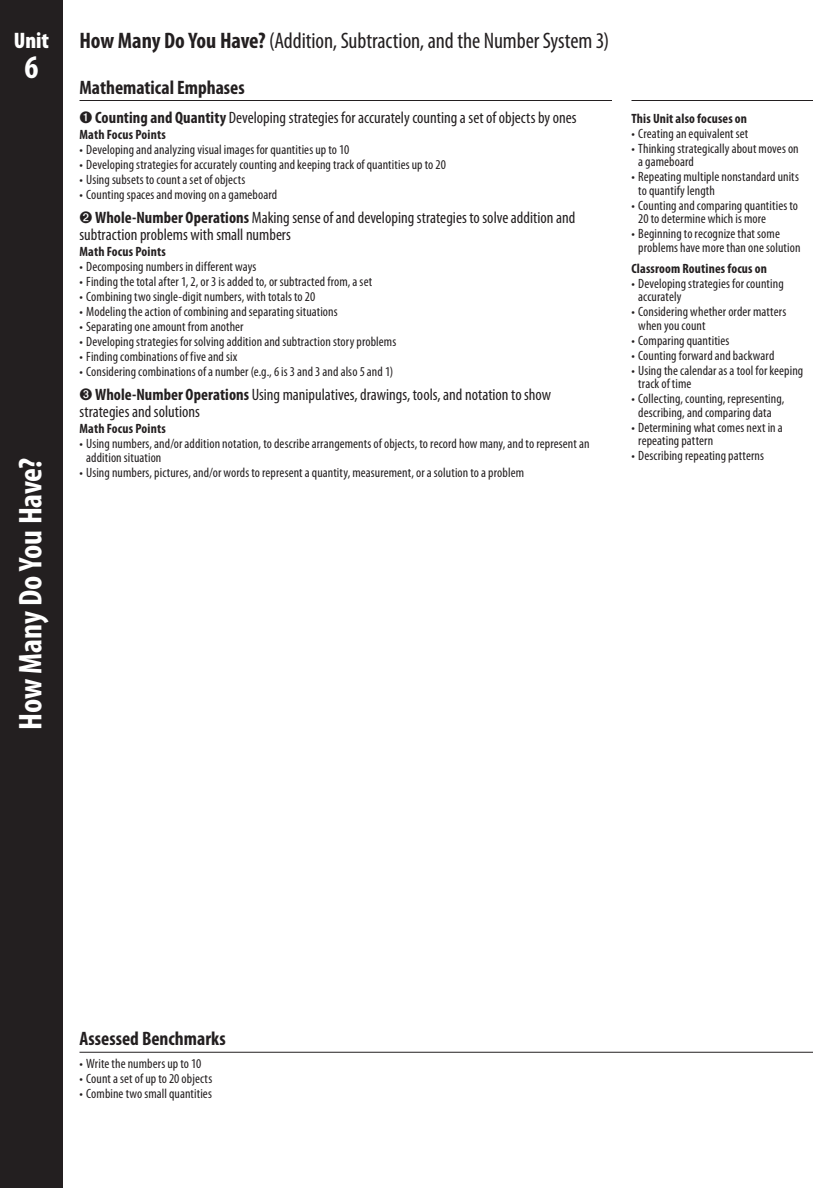
<style>
.page{position:relative;width:837px;height:1188px;background:#fff}
.page>*{position:absolute;margin:0;border:0;box-sizing:border-box;transform-origin:0 0}
.t1{font:700 condensed 33px "Myriad Pro";letter-spacing:-.01em;color:#fff}
.t2{font:condensed 22.5px "Myriad Pro";letter-spacing:-.005em;color:#231f20}
.t3{font:900 condensed 22.5px "Myriad Pro";color:#fff}
.t4{font:700 condensed 19.5px "Myriad Pro";color:#231f20}
.t5{font:condensed 16.5px/16.5px "Myriad Pro";color:#231f20}
.t6{font:condensed 13.5px/13.5px "Myriad Pro";letter-spacing:.005em;color:#231f20}
.t7{font:700 condensed 13.5px "Myriad Pro";letter-spacing:.01em;color:#231f20}
.s1{font-weight:700}
</style>
<div class="page">
<div style="left:0;top:0;width:63px;height:1188px;background:#231f20"></div>
<hr style="left:80px;top:100px;width:532px;height:1px;background:#231f20">
<hr style="left:632px;top:100px;width:181px;height:1px;background:#231f20">
<hr style="left:80px;top:1052px;width:733px;height:1px;background:#231f20">
<h2 class="t3" style="left:14px;top:26px;width:37px">Unit</h2>
<h1 class="t1" style="left:24px;top:47px;width:16px">6</h1>
<h1 class="t1" style="left:10px;top:730px;width:274px;rotate:-90deg">How Many Do You Have?</h1>
<h2 class="t2" style="left:80px;top:27px;width:531px"><span class="s1">How Many Do You Have?</span> (Addition, Subtraction, and the Number System 3)</h2>
<h3 class="t4" style="left:80px;top:75px;width:167px">Mathematical Emphases</h3>
<p class="t5" style="left:80px;top:109px;width:499px">➊ <span class="s1">Counting and Quantity</span> Developing strategies for accurately counting a set of objects by ones</p>
<p class="t7" style="left:80px;top:126px;width:88px">Math Focus Points</p>
<p class="t6" style="left:80px;top:143px;width:271px">• Developing and analyzing visual images for quantities up to 10</p>
<p class="t6" style="left:80px;top:158px;width:368px">• Developing strategies for accurately counting and keeping track of quantities up to 20</p>
<p class="t6" style="left:80px;top:173px;width:167px">• Using subsets to count a set of objects</p>
<p class="t6" style="left:80px;top:188px;width:199px">• Counting spaces and moving on a gameboard</p>
<p class="t5" style="left:80px;top:209px;width:497px">➋ <span class="s1">Whole-Number Operations</span> Making sense of and developing strategies to solve addition and subtraction problems with small numbers</p>
<p class="t7" style="left:80px;top:243px;width:88px">Math Focus Points</p>
<p class="t6" style="left:80px;top:260px;width:178px">• Decomposing numbers in different ways</p>
<p class="t6" style="left:80px;top:275px;width:294px">• Finding the total after 1, 2, or 3 is added to, or subtracted from, a set</p>
<p class="t6" style="left:80px;top:290px;width:237px">• Combining two single-digit numbers, with totals to 20</p>
<p class="t6" style="left:80px;top:305px;width:260px">• Modeling the action of combining and separating situations</p>
<p class="t6" style="left:80px;top:320px;width:166px">• Separating one amount from another</p>
<p class="t6" style="left:80px;top:335px;width:318px">• Developing strategies for solving addition and subtraction story problems</p>
<p class="t6" style="left:80px;top:350px;width:159px">• Finding combinations of five and six</p>
<p class="t6" style="left:80px;top:365px;width:315px">• Considering combinations of a number (e.g., 6 is 3 and 3 and also 5 and 1)</p>
<p class="t5" style="left:80px;top:386px;width:473px">➌ <span class="s1">Whole-Number Operations</span> Using manipulatives, drawings, tools, and notation to show strategies and solutions</p>
<p class="t7" style="left:80px;top:420px;width:88px">Math Focus Points</p>
<p class="t6" style="left:86px;top:437px;width:505px;text-indent:-7px">• Using numbers, and/or addition notation, to describe arrangements of objects, to record how many, and to represent an addition situation</p>
<p class="t6" style="left:80px;top:465px;width:446px">• Using numbers, pictures, and/or words to represent a quantity, measurement, or a solution to a problem</p>
<p class="t7" style="left:632px;top:110px;width:117px">This Unit also focuses on</p>
<p class="t6" style="left:632px;top:126px;width:118px">• Creating an equivalent set</p>
<p class="t6" style="left:638px;top:141px;width:162px;text-indent:-7px">• Thinking strategically about moves on a gameboard</p>
<p class="t6" style="left:638px;top:170px;width:162px;text-indent:-7px">• Repeating multiple nonstandard units to quantify length</p>
<p class="t6" style="left:638px;top:198px;width:161px;text-indent:-7px">• Counting and comparing quantities to<br>20 to determine which is more</p>
<p class="t6" style="left:638px;top:227px;width:164px;text-indent:-7px">• Beginning to recognize that some problems have more than one solution</p>
<p class="t7" style="left:632px;top:260px;width:137px">Classroom Routines focus on</p>
<p class="t6" style="left:638px;top:276px;width:147px;text-indent:-7px">• Developing strategies for counting accurately</p>
<p class="t6" style="left:638px;top:305px;width:150px;text-indent:-7px">• Considering whether order matters when you count</p>
<p class="t6" style="left:632px;top:333px;width:100px">• Comparing quantities</p>
<p class="t6" style="left:632px;top:348px;width:145px">• Counting forward and backward</p>
<p class="t6" style="left:638px;top:363px;width:167px;text-indent:-7px">• Using the calendar as a tool for keeping track of time</p>
<p class="t6" style="left:632px;top:392px;width:154px;text-align:center">• Collecting, counting, representing, describing, and comparing data</p>
<p class="t6" style="left:638px;top:420px;width:146px;text-indent:-7px">• Determining what comes next in a repeating pattern</p>
<p class="t6" style="left:632px;top:449px;width:134px">• Describing repeating patterns</p>
<h3 class="t4" style="left:80px;top:1026px;width:148px">Assessed Benchmarks</h3>
<p class="t6" style="left:80px;top:1057px;width:123px">• Write the numbers up to 10</p>
<p class="t6" style="left:80px;top:1072px;width:134px">• Count a set of up to 20 objects</p>
<p class="t6" style="left:80px;top:1087px;width:134px">• Combine two small quantities</p>
</div>
